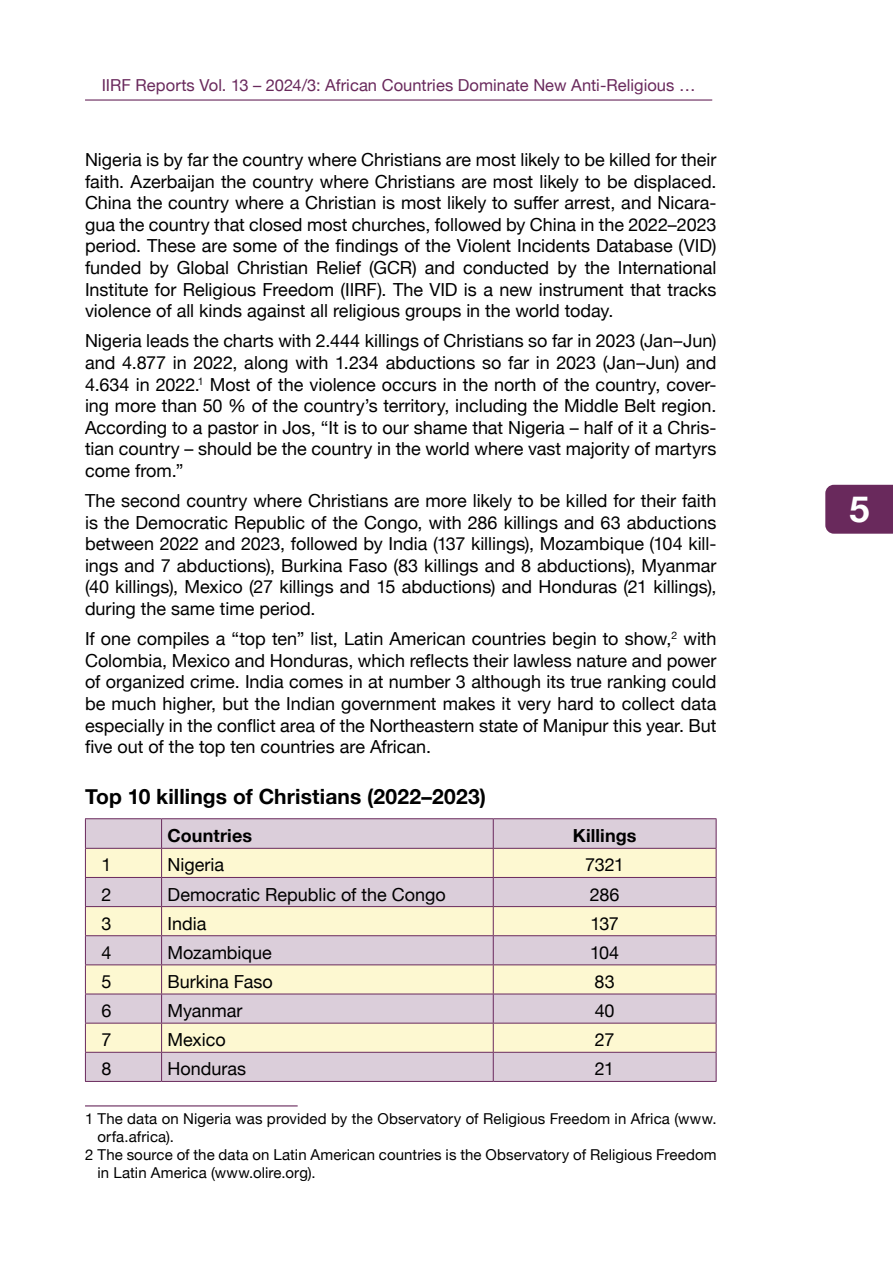
<style>
.page{position:relative;width:893px;height:1263px;background:#fff}
.page>*{position:absolute;margin:0;border:0;box-sizing:border-box;transform-origin:0 0}
.t1{font:700 36px "Helvetica Neue";color:#fff}
.t2{font:700 21px "Helvetica Neue";letter-spacing:.005em;color:#000}
.t3{font:18px/21.6px "Helvetica Neue";color:#000;text-align:justify}
.t4{font:700 18px "Helvetica Neue";letter-spacing:.005em;color:#000}
.t5{font:16.5px "Helvetica Neue";color:#69295c}
.t6{font:15px "Helvetica Neue";letter-spacing:.005em;color:#000}
</style>
<div class="page">
<div style="left:825px;top:485px;width:68px;height:49px;background:#69295c"></div>
<hr style="left:85px;top:99px;width:627px;height:2px;background:#69295c">
<div style="left:86px;top:819px;width:630px;height:262px;background:#dbceda"></div>
<svg style="left:86px;top:849px;width:630px;height:203px;background:#ede4d3"></svg>
<hr style="left:85px;top:848px;width:77px;height:1px;background:#69295c">
<hr style="left:162px;top:848px;width:331px;height:1px;background:#69295c">
<hr style="left:493px;top:848px;width:223px;height:1px;background:#69295c">
<hr style="left:85px;top:877px;width:77px;height:1px;background:#69295c">
<hr style="left:162px;top:877px;width:331px;height:1px;background:#69295c">
<hr style="left:493px;top:877px;width:223px;height:1px;background:#69295c">
<hr style="left:85px;top:906px;width:77px;height:1px;background:#69295c">
<hr style="left:162px;top:906px;width:331px;height:1px;background:#69295c">
<hr style="left:493px;top:906px;width:223px;height:1px;background:#69295c">
<hr style="left:85px;top:935px;width:77px;height:1px;background:#69295c">
<hr style="left:162px;top:935px;width:331px;height:1px;background:#69295c">
<hr style="left:493px;top:935px;width:223px;height:1px;background:#69295c">
<hr style="left:85px;top:964px;width:77px;height:1px;background:#69295c">
<hr style="left:162px;top:964px;width:331px;height:1px;background:#69295c">
<hr style="left:493px;top:964px;width:223px;height:1px;background:#69295c">
<hr style="left:85px;top:994px;width:77px;height:1px;background:#69295c">
<hr style="left:162px;top:994px;width:331px;height:1px;background:#69295c">
<hr style="left:493px;top:994px;width:223px;height:1px;background:#69295c">
<hr style="left:85px;top:1023px;width:77px;height:1px;background:#69295c">
<hr style="left:162px;top:1023px;width:331px;height:1px;background:#69295c">
<hr style="left:493px;top:1023px;width:223px;height:1px;background:#69295c">
<hr style="left:85px;top:1052px;width:77px;height:1px;background:#69295c">
<hr style="left:162px;top:1052px;width:331px;height:1px;background:#69295c">
<hr style="left:493px;top:1052px;width:223px;height:1px;background:#69295c">
<hr style="left:85px;top:1081px;width:77px;height:1px;background:#69295c">
<hr style="left:162px;top:1081px;width:331px;height:1px;background:#69295c">
<hr style="left:493px;top:1081px;width:223px;height:1px;background:#69295c">
<hr style="left:85px;top:818px;width:77px;height:1px;background:#69295c">
<hr style="left:162px;top:818px;width:331px;height:1px;background:#69295c">
<hr style="left:493px;top:818px;width:223px;height:1px;background:#69295c">
<svg style="left:85px;top:819px;width:1px;height:262px"></svg>
<svg style="left:161px;top:819px;width:1px;height:262px"></svg>
<svg style="left:493px;top:819px;width:1px;height:262px"></svg>
<svg style="left:716px;top:819px;width:1px;height:262px"></svg>
<hr style="left:85px;top:1105px;width:213px;height:1px;background:#69295c">
<p class="t5" style="left:102px;top:73px;width:595px">IIRF Reports Vol. 13 – 2024/3: African Countries Dominate New Anti-Religious …</p>
<p class="t3" style="left:85px;top:150px;width:633px">Nigeria is by far the country where Christians are most likely to be killed for their faith. Azerbaijan the country where Christians are most likely to be displaced.<br>China the country where a Christian is most likely to suffer arrest, and Nicara&shy;gua the country that closed most churches, followed by China in the 2022–2023 period. These are some of the findings of the Violent Incidents Database (VID) funded by Global Christian Relief (GCR) and conducted by the International Institute for Religious Freedom (IIRF). The VID is a new instrument that tracks violence of all kinds against all religious groups in the world today.</p>
<p class="t3" style="left:85px;top:331px;width:633px">Nigeria leads the charts with 2.444 killings of Christians so far in 2023 (Jan–Jun) and 4.877 in 2022, along with 1.234 abductions so far in 2023 (Jan–Jun) and 4.634 in 2022.<sup>1</sup> Most of the violence occurs in the north of the country, cover&shy;ing more than 50 % of the country’s territory, including the Middle Belt region.<br>According to a pastor in Jos, “It is to our shame that Nigeria – half of it a Chris&shy;tian country – should be the country in the world where vast majority of martyrs come from.”</p>
<p class="t3" style="left:85px;top:491px;width:633px">The second country where Christians are more likely to be killed for their faith is the Democratic Republic of the Congo, with 286 killings and 63 abductions between 2022 and 2023, followed by India (137 killings), Mozambique (104 kill&shy;ings and 7 abductions), Burkina Faso (83 killings and 8 abductions), Myanmar (40 killings), Mexico (27 killings and 15 abductions) and Honduras (21 killings), during the same time period.</p>
<p class="t3" style="left:85px;top:629px;width:633px">If one compiles a “top ten” list, Latin American countries begin to show,<sup>2</sup> with Colombia, Mexico and Honduras, which reflects their lawless nature and power of organized crime. India comes in at number 3 although its true ranking could be much higher, but the Indian government makes it very hard to collect data especially in the conflict area of the Northeastern state of Manipur this year. But five out of the top ten countries are African.</p>
<p class="t2" style="left:85px;top:780px;width:402px">Top 10 killings of Christians (2022–2023)</p>
<p class="t4" style="left:168px;top:822px;width:86px">Countries</p>
<p class="t4" style="left:573px;top:822px;width:65px">Killings</p>
<p class="t3" style="left:101px;top:855px;width:12px">1</p>
<p class="t3" style="left:168px;top:855px;width:58px">Nigeria</p>
<p class="t3" style="left:585px;top:855px;width:40px">7321</p>
<p class="t3" style="left:101px;top:884px;width:12px">2</p>
<p class="t3" style="left:168px;top:884px;width:280px">Democratic Republic of the Congo</p>
<p class="t3" style="left:590px;top:884px;width:31px">286</p>
<p class="t3" style="left:101px;top:913px;width:12px">3</p>
<p class="t3" style="left:168px;top:913px;width:40px">India</p>
<p class="t3" style="left:590px;top:913px;width:30px">137</p>
<p class="t3" style="left:101px;top:943px;width:12px">4</p>
<p class="t3" style="left:168px;top:943px;width:106px">Mozambique</p>
<p class="t3" style="left:590px;top:943px;width:31px">104</p>
<p class="t3" style="left:101px;top:972px;width:12px">5</p>
<p class="t3" style="left:168px;top:972px;width:107px">Burkina Faso</p>
<p class="t3" style="left:595px;top:972px;width:22px">83</p>
<p class="t3" style="left:101px;top:1001px;width:12px">6</p>
<p class="t3" style="left:168px;top:1001px;width:76px">Myanmar</p>
<p class="t3" style="left:595px;top:1001px;width:21px">40</p>
<p class="t3" style="left:101px;top:1030px;width:12px">7</p>
<p class="t3" style="left:168px;top:1030px;width:60px">Mexico</p>
<p class="t3" style="left:595px;top:1030px;width:21px">27</p>
<p class="t3" style="left:101px;top:1059px;width:12px">8</p>
<p class="t3" style="left:168px;top:1059px;width:80px">Honduras</p>
<p class="t3" style="left:595px;top:1059px;width:21px">21</p>
<p class="t6" style="left:85px;top:1108px;width:633px">1 The data on Nigeria was provided by the Observatory of Religious Freedom in Africa (www.</p>
<p class="t6" style="left:98px;top:1126px;width:78px">orfa.africa).</p>
<p class="t6" style="left:85px;top:1144px;width:633px">2 The source of the data on Latin American countries is the Observatory of Religious Freedom</p>
<p class="t6" style="left:98px;top:1162px;width:220px">in Latin America (www.olire.org).</p>
<h1 class="t1" style="left:849px;top:481px;width:22px">5</h1>
</div>
